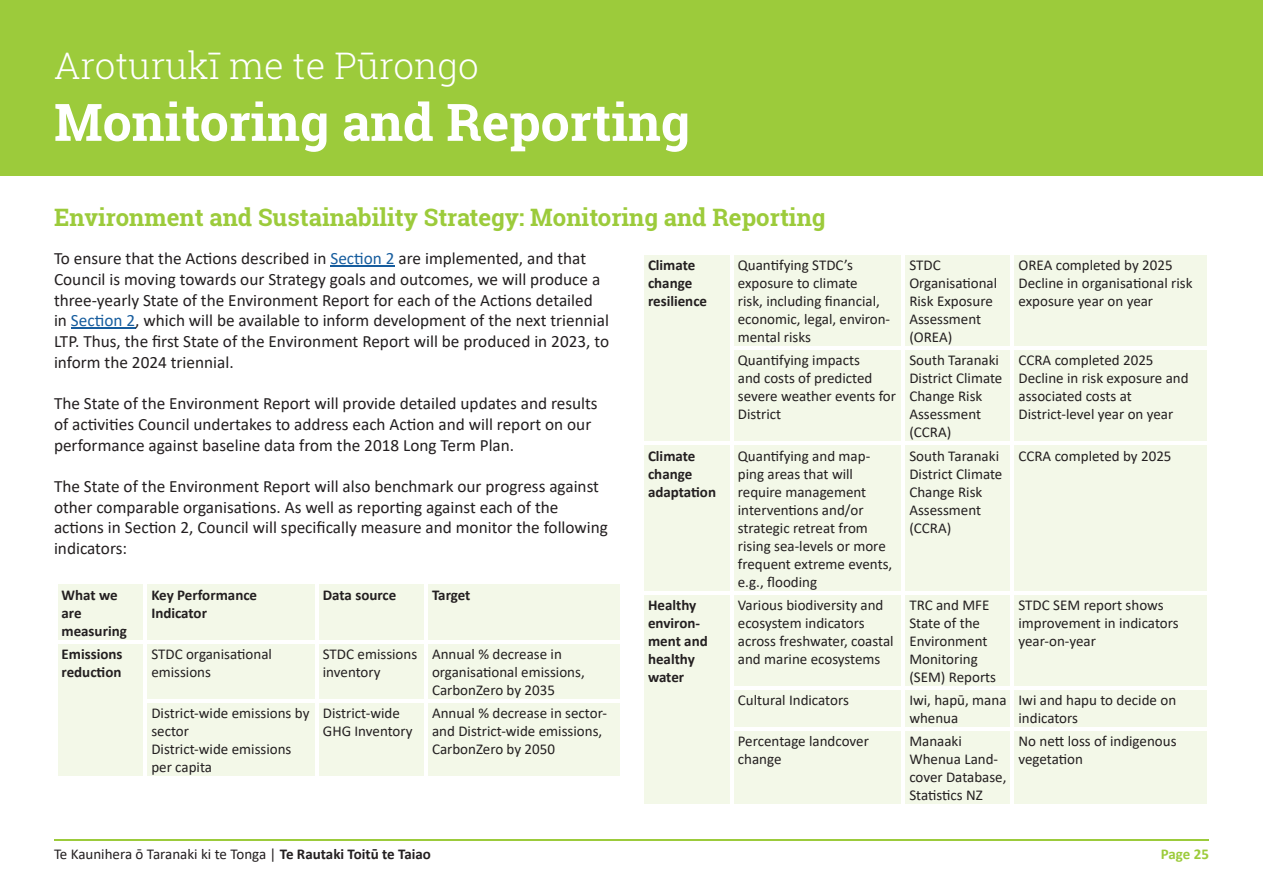
<style>
.page{position:relative;width:1263px;height:893px;background:#fff}
.page>*{position:absolute;margin:0;border:0;box-sizing:border-box;transform-origin:0 0}
.t1{font:700 51.75px "Roboto Slab";color:#fff}
.t2{font:300 36.6px "Roboto Slab";color:#fff}
.t3{font:700 24px "Roboto Slab";color:#9ccb3b}
.t4{font:17.25px/20.7px "Calibri";color:#231f20}
.t5{font:15px/18px "Calibri";color:#231f20}
.t6{font:700 15px/18px "Calibri";color:#231f20}
.t7{font:700 15px "Calibri";letter-spacing:-.005em;color:#9ccb3b}
.s1{color:#175d9e}
.s2{font-weight:700}
</style>
<div class="page">
<hr style="left:54px;top:839px;width:1155px;height:1px;background:#9ccb3b">
<div style="left:0;top:0;width:1263px;height:175px;background:#9ccb3b"></div>
<hr style="left:330px;top:266px;width:65px;height:1px;background:#175d9e">
<hr style="left:71px;top:328px;width:64px;height:1px;background:#175d9e">
<div style="left:58px;top:584px;width:562px;height:192px;background:#f3f8e8"></div>
<hr style="left:144px;top:584px;width:3px;height:56px;background:#fff">
<hr style="left:315px;top:584px;width:3px;height:56px;background:#fff">
<hr style="left:424px;top:584px;width:3px;height:56px;background:#fff">
<hr style="left:54px;top:640px;width:91px;height:3px;background:#fff">
<hr style="left:145px;top:640px;width:172px;height:3px;background:#fff">
<hr style="left:144px;top:643px;width:3px;height:56px;background:#fff">
<hr style="left:317px;top:640px;width:109px;height:3px;background:#fff">
<hr style="left:315px;top:643px;width:3px;height:56px;background:#fff">
<hr style="left:426px;top:640px;width:198px;height:3px;background:#fff">
<hr style="left:424px;top:643px;width:3px;height:56px;background:#fff">
<hr style="left:144px;top:699px;width:173px;height:3px;background:#fff">
<hr style="left:144px;top:702px;width:3px;height:75px;background:#fff">
<hr style="left:317px;top:699px;width:109px;height:3px;background:#fff">
<hr style="left:315px;top:702px;width:3px;height:75px;background:#fff">
<hr style="left:426px;top:699px;width:198px;height:3px;background:#fff">
<hr style="left:424px;top:702px;width:3px;height:75px;background:#fff">
<div style="left:644px;top:255px;width:563px;height:549px;background:#f3f8e8"></div>
<hr style="left:730px;top:254px;width:3px;height:93px;background:#fff">
<hr style="left:902px;top:254px;width:3px;height:93px;background:#fff">
<hr style="left:1011px;top:254px;width:3px;height:93px;background:#fff">
<hr style="left:730px;top:347px;width:173px;height:3px;background:#fff">
<hr style="left:730px;top:350px;width:3px;height:92px;background:#fff">
<hr style="left:903px;top:347px;width:109px;height:3px;background:#fff">
<hr style="left:902px;top:350px;width:3px;height:92px;background:#fff">
<hr style="left:1012px;top:347px;width:198px;height:3px;background:#fff">
<hr style="left:1011px;top:350px;width:3px;height:92px;background:#fff">
<hr style="left:640px;top:442px;width:92px;height:3px;background:#fff">
<hr style="left:732px;top:442px;width:171px;height:3px;background:#fff">
<hr style="left:730px;top:445px;width:3px;height:146px;background:#fff">
<hr style="left:903px;top:442px;width:109px;height:3px;background:#fff">
<hr style="left:902px;top:445px;width:3px;height:146px;background:#fff">
<hr style="left:1012px;top:442px;width:198px;height:3px;background:#fff">
<hr style="left:1011px;top:445px;width:3px;height:146px;background:#fff">
<hr style="left:640px;top:591px;width:92px;height:3px;background:#fff">
<hr style="left:732px;top:591px;width:171px;height:3px;background:#fff">
<hr style="left:730px;top:594px;width:3px;height:92px;background:#fff">
<hr style="left:903px;top:591px;width:109px;height:3px;background:#fff">
<hr style="left:902px;top:594px;width:3px;height:92px;background:#fff">
<hr style="left:1012px;top:591px;width:198px;height:3px;background:#fff">
<hr style="left:1011px;top:594px;width:3px;height:92px;background:#fff">
<hr style="left:730px;top:686px;width:173px;height:3px;background:#fff">
<hr style="left:730px;top:689px;width:3px;height:39px;background:#fff">
<hr style="left:903px;top:686px;width:109px;height:3px;background:#fff">
<hr style="left:902px;top:689px;width:3px;height:39px;background:#fff">
<hr style="left:1012px;top:686px;width:198px;height:3px;background:#fff">
<hr style="left:1011px;top:689px;width:3px;height:39px;background:#fff">
<hr style="left:730px;top:728px;width:173px;height:3px;background:#fff">
<hr style="left:730px;top:731px;width:3px;height:74px;background:#fff">
<hr style="left:903px;top:728px;width:109px;height:3px;background:#fff">
<hr style="left:902px;top:731px;width:3px;height:74px;background:#fff">
<hr style="left:1012px;top:728px;width:198px;height:3px;background:#fff">
<hr style="left:1011px;top:731px;width:3px;height:74px;background:#fff">
<h2 class="t2" style="left:54px;top:40px;width:426px">Aroturukī me te Pūrongo</h2>
<h1 class="t1" style="left:54px;top:87px;width:638px">Monitoring and Reporting</h1>
<h3 class="t3" style="left:54px;top:201px;width:773px">Environment and Sustainability Strategy: Monitoring and Reporting</h3>
<p class="t4" style="left:54px;top:248px;width:557px">To ensure that the Actions described in <span class="s1">Section 2</span> are implemented, and that Council is moving towards our Strategy goals and outcomes, we will produce a three-yearly State of the Environment Report for each of the Actions detailed in <span class="s1">Section 2</span>, which will be available to inform development of the next triennial LTP. Thus, the first State of the Environment Report will be produced in 2023, to inform the 2024 triennial.</p>
<p class="t4" style="left:54px;top:393px;width:545px">The State of the Environment Report will provide detailed updates and results of activities Council undertakes to address each Action and will report on our performance against baseline data from the 2018 Long Term Plan.</p>
<p class="t4" style="left:54px;top:475px;width:556px">The State of the Environment Report will also benchmark our progress against other comparable organisations. As well as reporting against each of the actions in Section 2, Council will specifically measure and monitor the following indicators:</p>
<p class="t6" style="left:62px;top:585px;width:67px">What we are measuring</p>
<p class="t6" style="left:151px;top:585px;width:107px">Key Performance<br>Indicator</p>
<p class="t6" style="left:323px;top:585px;width:75px">Data source</p>
<p class="t6" style="left:432px;top:585px;width:40px">Target</p>
<p class="t6" style="left:62px;top:645px;width:62px">Emissions reduction</p>
<p class="t5" style="left:151px;top:644px;width:122px">STDC organisational emissions</p>
<p class="t5" style="left:323px;top:644px;width:96px">STDC emissions inventory</p>
<p class="t5" style="left:432px;top:644px;width:154px">Annual % decrease in organisational emissions,<br>CarbonZero by 2035</p>
<p class="t5" style="left:151px;top:704px;width:160px">District-wide emissions by sector<br>District-wide emissions per capita</p>
<p class="t5" style="left:323px;top:704px;width:91px">District-wide<br>GHG Inventory</p>
<p class="t5" style="left:432px;top:704px;width:177px">Annual % decrease in sector&shy;and District-wide emissions,<br>CarbonZero by 2050</p>
<p class="t6" style="left:648px;top:256px;width:61px">Climate change resilience</p>
<p class="t5" style="left:738px;top:256px;width:154px">Quantifying STDC’s exposure to climate<br>risk, including financial, economic, legal, environ&shy;mental risks</p>
<p class="t5" style="left:909px;top:256px;width:89px">STDC<br>Organisational<br>Risk Exposure<br>Assessment (OREA)</p>
<p class="t5" style="left:1018px;top:256px;width:176px">OREA completed by 2025<br>Decline in organisational risk exposure year on year</p>
<p class="t5" style="left:738px;top:351px;width:160px">Quantifying impacts<br>and costs of predicted severe weather events for<br>District</p>
<p class="t5" style="left:909px;top:351px;width:95px">South Taranaki<br>District Climate<br>Change Risk<br>Assessment (CCRA)</p>
<p class="t5" style="left:1018px;top:351px;width:172px">CCRA completed 2025<br>Decline in risk exposure and associated costs at<br>District-level year on year</p>
<p class="t6" style="left:648px;top:446px;width:70px">Climate change adaptation</p>
<p class="t5" style="left:738px;top:446px;width:156px">Quantifying and map&shy;ping areas that will require management interventions and/or strategic retreat from rising sea-levels or more frequent extreme events, e.g., flooding</p>
<p class="t5" style="left:909px;top:446px;width:95px">South Taranaki<br>District Climate<br>Change Risk<br>Assessment (CCRA)</p>
<p class="t5" style="left:1018px;top:446px;width:155px">CCRA completed by 2025</p>
<p class="t6" style="left:648px;top:596px;width:61px">Healthy environ&shy;ment and healthy water</p>
<p class="t5" style="left:738px;top:595px;width:157px">Various biodiversity and ecosystem indicators across freshwater, coastal and marine ecosystems</p>
<p class="t5" style="left:909px;top:595px;width:88px">TRC and MFE<br>State of the<br>Environment<br>Monitoring (SEM) Reports</p>
<p class="t5" style="left:1018px;top:595px;width:162px">STDC SEM report shows improvement in indicators year-on-year</p>
<p class="t5" style="left:738px;top:691px;width:113px">Cultural Indicators</p>
<p class="t5" style="left:909px;top:691px;width:99px">Iwi, hapū, mana whenua</p>
<p class="t5" style="left:1018px;top:691px;width:159px">Iwi and hapu to decide on indicators</p>
<p class="t5" style="left:738px;top:732px;width:133px">Percentage landcover change</p>
<p class="t5" style="left:909px;top:732px;width:99px">Manaaki<br>Whenua Land&shy;cover Database,<br>Statistics NZ</p>
<p class="t5" style="left:1018px;top:732px;width:160px">No nett loss of indigenous vegetation</p>
<p class="t5" style="left:54px;top:845px;width:378px">Te Kaunihera ō Taranaki ki te Tonga | <span class="s2">Te Rautaki Toitū te Taiao</span></p>
<p class="t7" style="left:1161px;top:844px;width:50px">Page 25</p>
</div>
